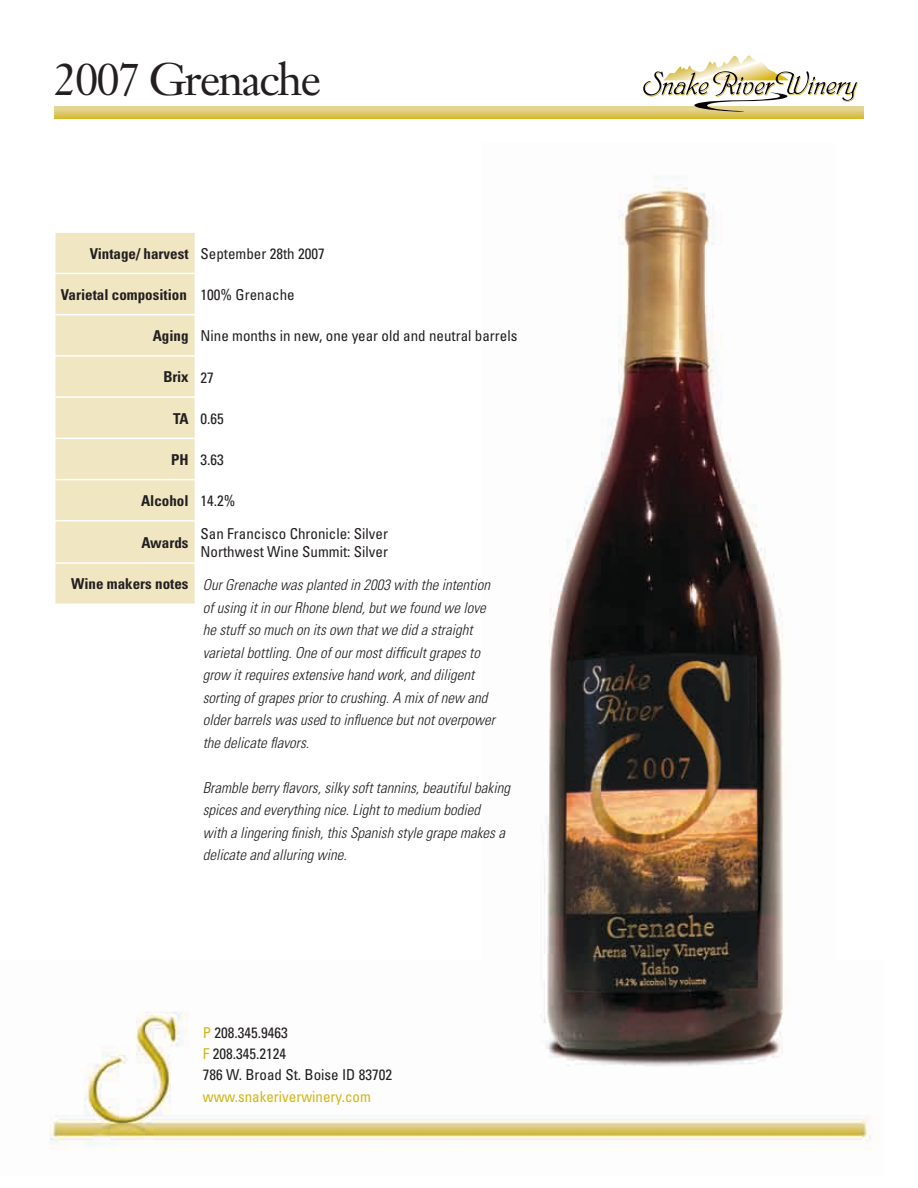
<style>
.page{position:relative;width:918px;height:1188px;background:#fff}
.page>*{position:absolute;margin:0;border:0;box-sizing:border-box;transform-origin:0 0}
.t1{font:45px "Janson Text";letter-spacing:-.045em;color:#231f20}
.t2{font:italic 300 condensed 15px/22.5px "Univers";color:#231f20}
.t3{font:condensed 15px/21.5px "Univers";color:#231f20}
.t4{font:700 condensed 15px "Univers";color:#231f20}
.t5{font:condensed 15px "Univers";color:#d1b618}
.s1{font-weight:700}
.s2{font-weight:400}
.s3{font-weight:700;font-style:normal}
.s4{color:#d1b618}
</style>
<div class="page">
<img style="left:49px;top:1012px;width:831px;height:138px">
<img style="left:482px;top:175px;width:354px;height:911px">
<svg style="left:54px;top:106px;width:810px;height:13px;background:#ddc866"></svg>
<svg style="left:643px;top:56px;width:215px;height:56px"></svg>
<div style="left:56px;top:233px;width:139px;height:371px;background:#f0e6c2"></div>
<hr style="left:54px;top:273px;width:141px;height:1px;background:#fff">
<hr style="left:54px;top:314px;width:141px;height:1px;background:#fff">
<hr style="left:54px;top:355px;width:141px;height:2px;background:#fff">
<hr style="left:54px;top:396px;width:141px;height:2px;background:#fff">
<hr style="left:54px;top:438px;width:141px;height:1px;background:#fff">
<hr style="left:54px;top:479px;width:141px;height:1px;background:#fff">
<hr style="left:54px;top:520px;width:141px;height:2px;background:#fff">
<hr style="left:54px;top:562px;width:141px;height:2px;background:#fff">
<h1 class="t1" style="left:54px;top:51px;width:269px">2007 Grenache</h1>
<p class="t3" style="left:90px;top:242px;width:237px"><span class="s1">Vintage/ harvest</span> September 28th 2007</p>
<p class="t4" style="left:61px;top:285px;width:235px">Varietal composition <span class="s2">100% Grenache</span></p>
<p class="t3" style="left:153px;top:325px;width:366px"><span class="s1">Aging</span> Nine months in new, one year old and neutral barrels</p>
<p class="t4" style="left:164px;top:368px;width:52px">Brix <span class="s2">27</span></p>
<p class="t3" style="left:173px;top:407px;width:52px"><span class="s1">TA</span> 0.65</p>
<p class="t3" style="left:171px;top:449px;width:54px"><span class="s1">PH</span> 3.63</p>
<p class="t4" style="left:141px;top:491px;width:96px">Alcohol <span class="s2">14.2%</span></p>
<p class="t4" style="left:141px;top:533px;width:49px">Awards</p>
<p class="t3" style="left:201px;top:524px;width:189px;line-height:18px">San Francisco Chronicle: Silver<br>Northwest Wine Summit: Silver</p>
<p class="t2" style="left:203px;top:573px;width:294px;text-indent:-132px"><span class="s3">Wine makers notes</span> Our Grenache was planted in 2003 with the intention of using it in our Rhone blend, but we found we love he stuff so much on its own that we did a straight varietal bottling. One of our most difficult grapes to grow it requires extensive hand work, and diligent sorting of grapes prior to crushing. A mix of new and older barrels was used to influence but not overpower the delicate flavors.</p>
<p class="t2" style="left:203px;top:776px;width:309px">Bramble berry flavors, silky soft tannins, beautiful baking spices and everything nice. Light to medium bodied<br>with a lingering finish, this Spanish style grape makes a delicate and alluring wine.</p>
<p class="t3" style="left:203px;top:1021px;width:191px"><span class="s4">P</span> 208.345.9463<br><span class="s4">F</span> 208.345.2124<br>786 W. Broad St. Boise ID 83702</p>
<p class="t5" style="left:203px;top:1087px;width:169px">www.snakeriverwinery.com</p>
</div>
